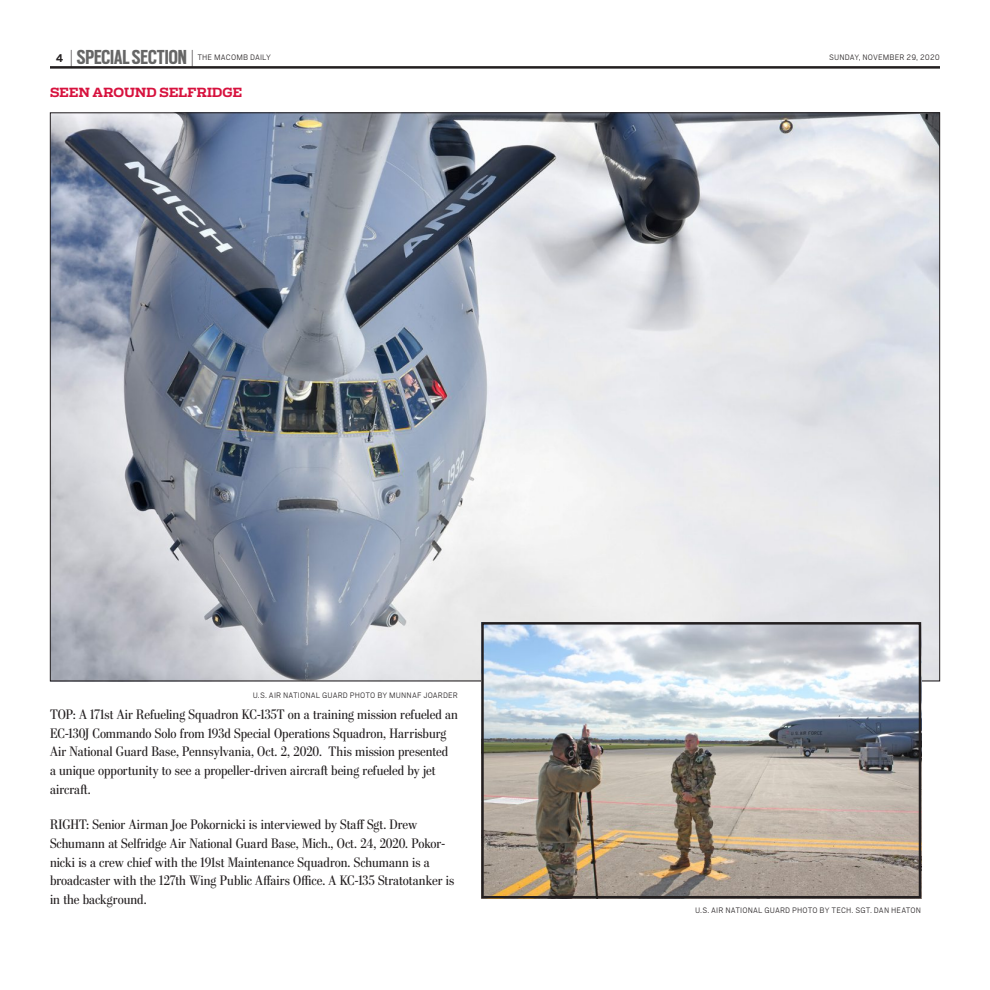
<style>
.page{position:relative;width:990px;height:990px;background:#fff}
.page>*{position:absolute;margin:0;border:0;box-sizing:border-box;transform-origin:0 0}
.t1{font:700 22.5px "Scout Cond";color:#666}
.t2{font:13.75px/18.8px "Stilson";letter-spacing:.005em;color:#231f20}
.t3{font:700 12.5px "Receiver";letter-spacing:.015em;color:#d7123e}
.t4{font:700 12.5px "Cub Scout";color:#231f20}
.t5{font:300 8.75px "Cub Scout";letter-spacing:.015em;color:#231f20}
.s1{font-family:"Cub Scout";font-weight:300;font-size:21.5px;color:#231f20}
</style>
<div class="page">
<img style="left:50px;top:112px;width:890px;height:567px">
<img style="left:481px;top:625px;width:440px;height:274px">
<div style="left:481px;top:622px;width:440px;height:276px;border:2px solid #231f20"></div>
<hr style="left:50px;top:66px;width:890px;height:3px;background:#231f20">
<h1 class="t1" style="left:70px;top:43px;width:125px"><span class="s1">|</span> SPECIALSECTION <span class="s1">|</span></h1>
<p class="t4" style="left:56px;top:50px;width:9px">4</p>
<p class="t5" style="left:197px;top:55px;width:75px">THE MACOMB DAILY</p>
<p class="t5" style="left:829px;top:55px;width:112px">SUNDAY, NOVEMBER 29, 2020</p>
<p class="t3" style="left:50px;top:88px;width:194px">SEEN AROUND SELFRIDGE</p>
<p class="t5" style="left:253px;top:692px;width:207px">U.S. AIR NATIONAL GUARD PHOTO BY MUNNAF JOARDER</p>
<p class="t2" style="left:50px;top:706px;width:410px">TOP: A 171st Air Refueling Squadron KC-135T on a training mission refueled an EC-130J Commando Solo from 193d Special Operations Squadron, Harrisburg Air National Guard Base, Pennsylvania, Oct. 2, 2020. This mission presented<br>a unique opportunity to see a propeller-driven aircraft being refueled by jet aircraft.</p>
<p class="t2" style="left:50px;top:817px;width:406px">RIGHT: Senior Airman Joe Pokornicki is interviewed by Staff Sgt. Drew Schumann at Selfridge Air National Guard Base, Mich., Oct. 24, 2020. Pokor&shy;nicki is a crew chief with the 191st Maintenance Squadron. Schumann is a broadcaster with the 127th Wing Public Affairs Office. A KC-135 Stratotanker is in the background.</p>
<p class="t5" style="left:695px;top:908px;width:228px">U.S. AIR NATIONAL GUARD PHOTO BY TECH. SGT. DAN HEATON</p>
</div>
